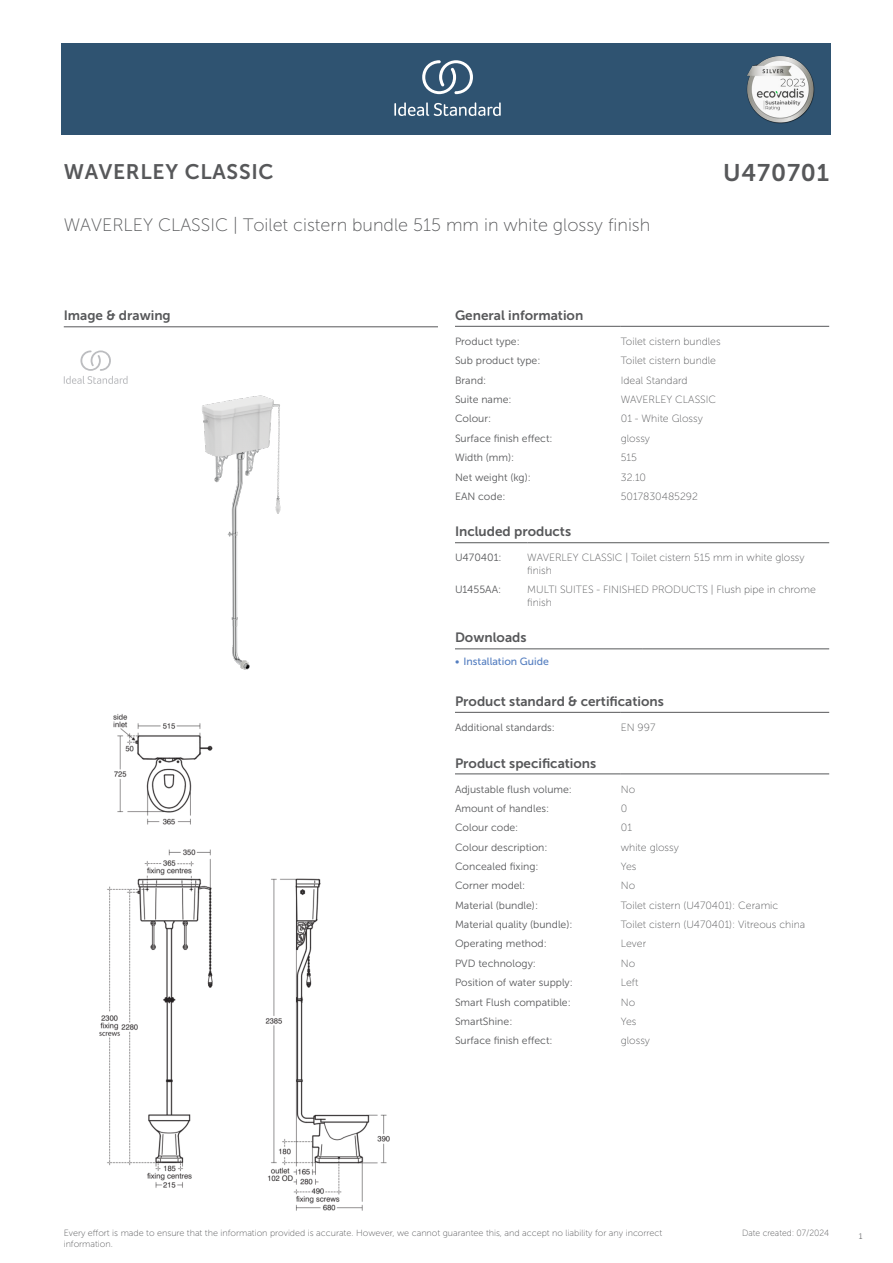
<style>
.page{position:relative;width:893px;height:1263px;background:#fff}
.page>*{position:absolute;margin:0;border:0;box-sizing:border-box;transform-origin:0 0}
.ID{font:24px "Museo Sans 700";letter-spacing:.035em;color:#57585a}
.SUITE_NAME{font:21px "Museo Sans 700";letter-spacing:.035em;color:#57585a}
.Product_description__L3{font:18px "Museo Sans 100";color:#57585a}
.head_9pt{font:13.5px "Museo Sans 700";color:#57585a}
.head_general{font:10.5px "Museo Sans 300";color:#57585a}
.value_general{font:10.5px/12.6px "Museo Sans 100";color:#57585a}
.t1{font:10.5px "Museo Sans 500";color:#547ec0}
.Disclaimer{font:9px/10.8px "Museo Sans 100";color:#57585a}
.Date_created{font:9px "Museo Sans 100";color:#57585a;scale:.95 1}
.t2{font:300 9px "Calibri";color:#57585a;scale:.95 1}
</style>
<div class="page">
<div style="left:62px;top:43px;width:769px;height:91px;background:#2f5371"></div>
<hr style="left:455px;top:326px;width:166px;height:1px;background:#57585a">
<hr style="left:621px;top:326px;width:208px;height:1px;background:#57585a">
<hr style="left:455px;top:542px;width:72px;height:1px;background:#57585a">
<hr style="left:527px;top:542px;width:302px;height:1px;background:#57585a">
<hr style="left:455px;top:649px;width:187px;height:1px;background:#57585a">
<hr style="left:642px;top:649px;width:187px;height:1px;background:#57585a">
<hr style="left:455px;top:712px;width:166px;height:1px;background:#57585a">
<hr style="left:621px;top:712px;width:208px;height:1px;background:#57585a">
<hr style="left:455px;top:774px;width:166px;height:1px;background:#57585a">
<hr style="left:621px;top:774px;width:208px;height:1px;background:#57585a">
<img style="left:100px;top:714px;width:289px;height:497px">
<hr style="left:64px;top:327px;width:374px;height:1px;background:#57585a">
<svg style="left:64px;top:350px;width:64px;height:34px"></svg>
<img style="left:202px;top:395px;width:79px;height:275px">
<svg style="left:394px;top:102px;width:107px;height:14px"></svg>
<svg style="left:422px;top:60px;width:51px;height:34px"></svg>
<img style="left:746px;top:56px;width:68px;height:67px">
<p class="SUITE_NAME" style="left:64px;top:160px;width:211px">WAVERLEY CLASSIC</p>
<p class="ID" style="left:723px;top:160px;width:108px">U470701</p>
<p class="Product_description__L3" style="left:64px;top:215px;width:588px">WAVERLEY CLASSIC | Toilet cistern bundle 515 mm in white glossy finish</p>
<p class="head_9pt" style="left:64px;top:308px;width:108px">Image &amp; drawing</p>
<p class="head_9pt" style="left:455px;top:308px;width:130px">General information</p>
<p class="head_general" style="left:455px;top:336px;width:66px">Product type:</p>
<p class="value_general" style="left:621px;top:335px;width:101px">Toilet cistern bundles</p>
<p class="head_general" style="left:455px;top:355px;width:87px">Sub product type:</p>
<p class="value_general" style="left:621px;top:355px;width:97px">Toilet cistern bundle</p>
<p class="head_general" style="left:455px;top:374px;width:33px">Brand:</p>
<p class="value_general" style="left:621px;top:374px;width:68px">Ideal Standard</p>
<p class="head_general" style="left:455px;top:394px;width:58px">Suite name:</p>
<p class="value_general" style="left:621px;top:393px;width:97px">WAVERLEY CLASSIC</p>
<p class="head_general" style="left:455px;top:413px;width:38px">Colour:</p>
<p class="value_general" style="left:621px;top:413px;width:83px">01 - White Glossy</p>
<p class="head_general" style="left:455px;top:432px;width:99px">Surface finish effect:</p>
<p class="value_general" style="left:621px;top:432px;width:31px">glossy</p>
<p class="head_general" style="left:455px;top:452px;width:61px">Width (mm):</p>
<p class="value_general" style="left:621px;top:451px;width:18px">515</p>
<p class="head_general" style="left:455px;top:471px;width:77px">Net weight (kg):</p>
<p class="value_general" style="left:621px;top:471px;width:27px">32.10</p>
<p class="head_general" style="left:455px;top:491px;width:52px">EAN code:</p>
<p class="value_general" style="left:621px;top:490px;width:79px">5017830485292</p>
<p class="head_9pt" style="left:455px;top:524px;width:118px">Included products</p>
<p class="head_general" style="left:455px;top:552px;width:48px">U470401:</p>
<p class="value_general" style="left:527px;top:552px;width:279px">WAVERLEY CLASSIC | Toilet cistern 515 mm in white glossy finish</p>
<p class="head_general" style="left:455px;top:584px;width:48px">U1455AA:</p>
<p class="value_general" style="left:527px;top:584px;width:290px">MULTI SUITES - FINISHED PRODUCTS | Flush pipe in chrome finish</p>
<p class="head_9pt" style="left:455px;top:630px;width:73px">Downloads</p>
<p class="t1" style="left:455px;top:656px;width:95px">• Installation Guide</p>
<p class="head_9pt" style="left:455px;top:694px;width:210px">Product standard &amp; certifications</p>
<p class="head_general" style="left:455px;top:722px;width:101px">Additional standards:</p>
<p class="value_general" style="left:621px;top:721px;width:36px">EN 997</p>
<p class="head_9pt" style="left:455px;top:755px;width:143px">Product specifications</p>
<p class="head_general" style="left:455px;top:783px;width:119px">Adjustable flush volume:</p>
<p class="value_general" style="left:621px;top:783px;width:16px">No</p>
<p class="head_general" style="left:455px;top:803px;width:96px">Amount of handles:</p>
<p class="value_general" style="left:621px;top:802px;width:8px">0</p>
<p class="head_general" style="left:455px;top:822px;width:65px">Colour code:</p>
<p class="value_general" style="left:621px;top:821px;width:13px">01</p>
<p class="head_general" style="left:455px;top:841px;width:94px">Colour description:</p>
<p class="value_general" style="left:621px;top:841px;width:60px">white glossy</p>
<p class="head_general" style="left:455px;top:861px;width:85px">Concealed fixing:</p>
<p class="value_general" style="left:621px;top:860px;width:17px">Yes</p>
<p class="head_general" style="left:455px;top:880px;width:72px">Corner model:</p>
<p class="value_general" style="left:621px;top:879px;width:16px">No</p>
<p class="head_general" style="left:455px;top:899px;width:85px">Material (bundle):</p>
<p class="value_general" style="left:621px;top:899px;width:159px">Toilet cistern (U470401): Ceramic</p>
<p class="head_general" style="left:455px;top:919px;width:119px">Material quality (bundle):</p>
<p class="value_general" style="left:621px;top:918px;width:186px">Toilet cistern (U470401): Vitreous china</p>
<p class="head_general" style="left:455px;top:938px;width:93px">Operating method:</p>
<p class="value_general" style="left:621px;top:938px;width:27px">Lever</p>
<p class="head_general" style="left:455px;top:957px;width:82px">PVD technology:</p>
<p class="value_general" style="left:621px;top:957px;width:16px">No</p>
<p class="head_general" style="left:455px;top:977px;width:119px">Position of water supply:</p>
<p class="value_general" style="left:621px;top:976px;width:19px">Left</p>
<p class="head_general" style="left:455px;top:996px;width:117px">Smart Flush compatible:</p>
<p class="value_general" style="left:621px;top:996px;width:16px">No</p>
<p class="head_general" style="left:455px;top:1015px;width:59px">SmartShine:</p>
<p class="value_general" style="left:621px;top:1015px;width:17px">Yes</p>
<p class="head_general" style="left:455px;top:1035px;width:99px">Surface finish effect:</p>
<p class="value_general" style="left:621px;top:1034px;width:31px">glossy</p>
<p class="Disclaimer" style="left:64px;top:1227px;width:600px">Every effort is made to ensure that the information provided is accurate. However, we cannot guarantee this, and accept no liability for any incorrect information.</p>
<p class="Date_created" style="left:742px;top:1228px;width:93px">Date created: 07/2024</p>
<p class="t2" style="left:858px;top:1230px;width:6px">1</p>
</div>
